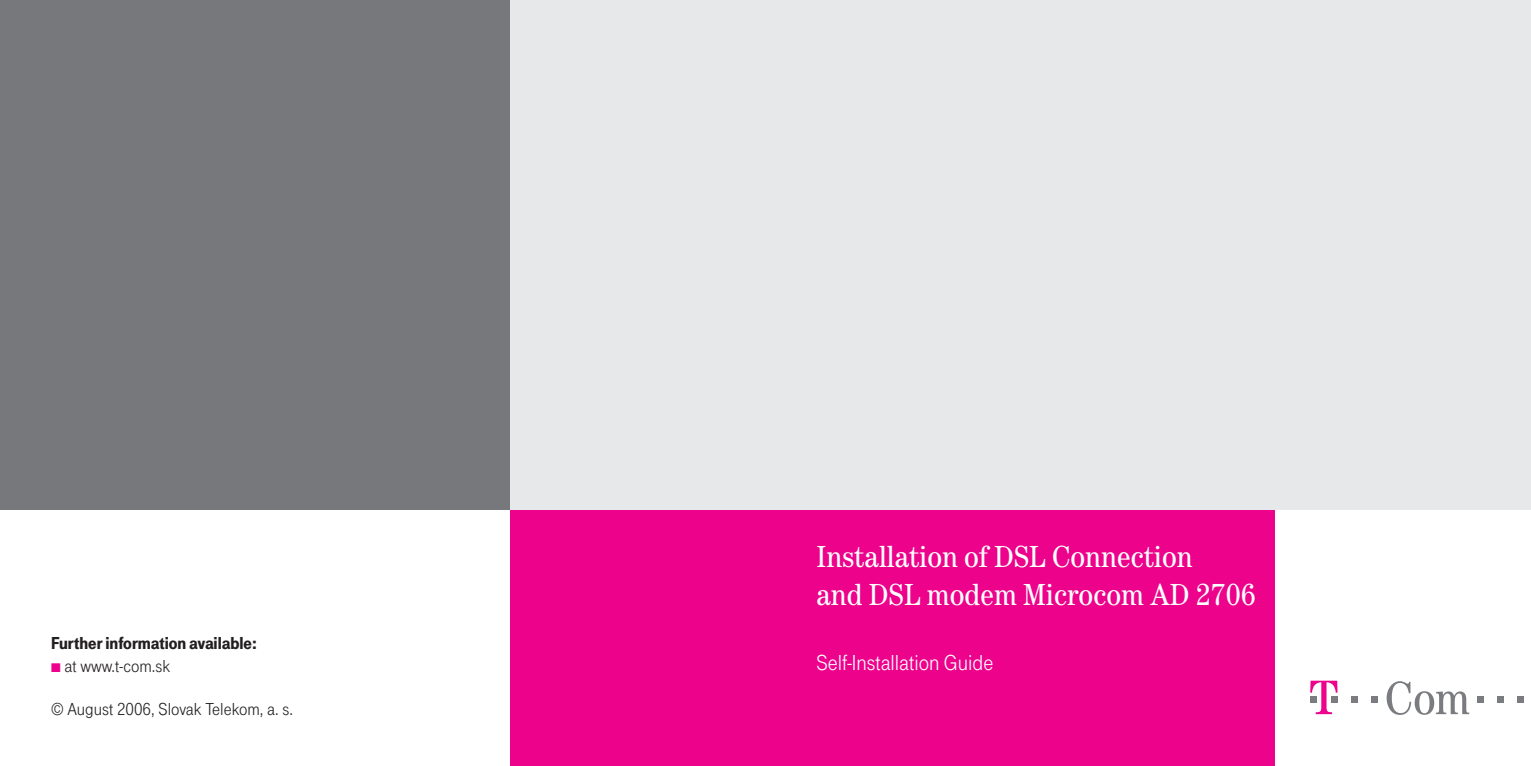
<style>
.page{position:relative;width:1531px;height:766px;background:#fff}
.page>*{position:absolute;margin:0;border:0;box-sizing:border-box;transform-origin:0 0}
.t1{font:31.5px/38px "Tele Antiqua";color:#fff}
.t2{font:22.5px "Tele Grotesk Norm";color:#fff}
.t3{font:18px "Tele Grotesk Norm";color:#231f20}
.t4{font:18px "Tele Grotesk Ultr";color:#231f20}
.s1{color:#ed028c}
</style>
<div class="page">
<div style="left:0;top:0;width:765px;height:765px;background:#76787b"></div>
<div style="left:0;top:510px;width:765px;height:255px;background:#fff"></div>
<div style="left:510px;top:0;width:1021px;height:765px;background:#e7e8e9"></div>
<div style="left:765px;top:510px;width:511px;height:255px;background:#ed028c"></div>
<div style="left:1276px;top:510px;width:255px;height:255px;background:#fff"></div>
<div style="left:510px;top:510px;width:255px;height:255px;background:#ed028c"></div>
<svg style="left:1310px;top:680px;width:27px;height:34px"></svg>
<div style="left:1351px;top:696px;width:7px;height:6px;background:#7a7c7f"></div>
<div style="left:1371px;top:696px;width:7px;height:6px;background:#7a7c7f"></div>
<svg style="left:1386px;top:681px;width:83px;height:33px"></svg>
<svg style="left:1477px;top:696px;width:6px;height:6px"></svg>
<div style="left:1497px;top:696px;width:7px;height:6px;background:#7a7c7f"></div>
<div style="left:1517px;top:696px;width:7px;height:6px;background:#7a7c7f"></div>
<p class="t4" style="left:51px;top:636px;width:207px">Further information available:</p>
<p class="t3" style="left:51px;top:659px;width:121px"><span class="s1">■</span> at www.t-com.sk</p>
<p class="t3" style="left:51px;top:702px;width:244px">© August 2006, Slovak Telekom, a. s.</p>
<p class="t1" style="left:816px;top:540px;width:441px">Installation of DSL Connection<br>and DSL modem Microcom AD 2706</p>
<p class="t2" style="left:816px;top:654px;width:178px">Self-Installation Guide</p>
</div>
